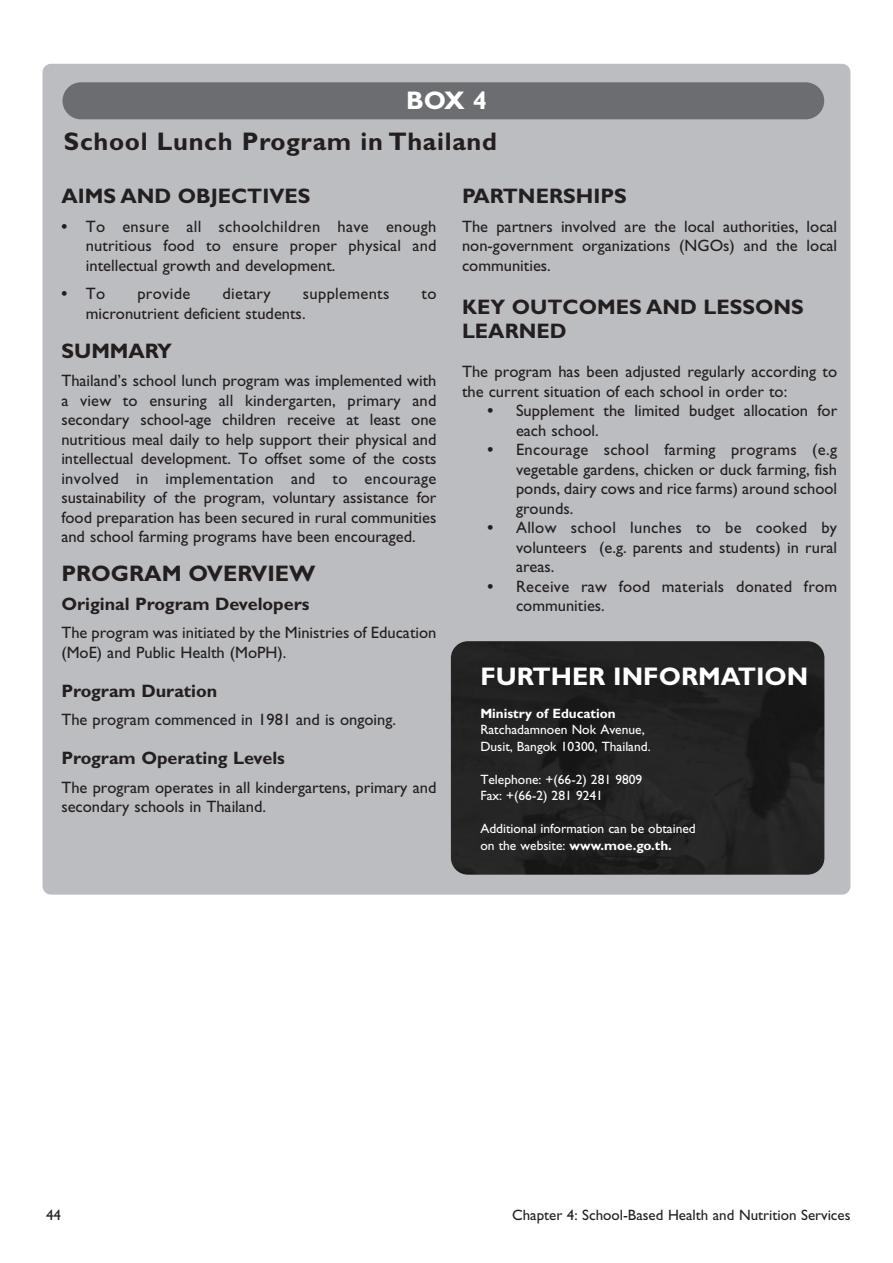
<style>
.page{position:relative;width:893px;height:1263px;background:#fff}
.page>*{position:absolute;margin:0;border:0;box-sizing:border-box;transform-origin:0 0}
.t1{font:700 25.5px "Gill Sans";letter-spacing:.025em;color:#231f20}
.t2{font:700 25.5px "Gill Sans";color:#fff}
.t3{font:700 22.5px "Gill Sans";color:#231f20}
.t4{font:700 21px/24px "Gill Sans";color:#231f20}
.t5{font:700 18px "Gill Sans";color:#231f20}
.t6{font:16.5px/19.5px "Gill Sans";color:#231f20;text-align:justify}
.t7{font:16.5px "Gill Sans";letter-spacing:.02em;color:#231f20}
.t8{font:15px "Gill Sans";color:#231f20}
.t9{font:13.5px/16.5px "Gill Sans";color:#fff}
.t10{font:700 13.5px "Gill Sans";color:#fff}
.s1{font-weight:700}
</style>
<div class="page">
<div style="left:43px;top:64px;width:807px;height:831px;background:#bcbdc0;border-radius:9px"></div>
<div style="left:63px;top:82px;width:761px;height:37px;background:#6c6d70;border-radius:19px"></div>
<img style="left:451px;top:641px;width:373px;height:234px;border-radius:17px">
<h1 class="t2" style="left:406px;top:91px;width:82px">BOX 4</h1>
<h1 class="t1" style="left:64px;top:132px;width:435px">School Lunch Program in Thailand</h1>
<p class="t4" style="left:61px;top:186px;width:251px">AIMS AND OBJECTIVES</p>
<p class="t6" style="left:86px;top:218px;width:352px;text-indent:-24px"><span class="s1">•</span> To ensure all schoolchildren have enough nutritious food to ensure proper physical and intellectual growth and development.</p>
<p class="t6" style="left:61px;top:286px;width:45px"><span class="s1">•</span> To</p>
<p class="t7" style="left:137px;top:287px;width:55px">provide</p>
<p class="t7" style="left:222px;top:287px;width:50px">dietary</p>
<p class="t7" style="left:303px;top:287px;width:88px">supplements</p>
<p class="t6" style="left:422px;top:286px;width:16px">to</p>
<p class="t6" style="left:86px;top:305px;width:221px">micronutrient deficient students.</p>
<p class="t4" style="left:61px;top:341px;width:112px">SUMMARY</p>
<p class="t6" style="left:61px;top:373px;width:377px">Thailand’s school lunch program was implemented with a view to ensuring all kindergarten, primary and secondary school-age children receive at least one nutritious meal daily to help support their physical and intellectual development. To offset some of the costs involved in implementation and to encourage sustainability of the program, voluntary assistance for food preparation has been secured in rural communities and school farming programs have been encouraged.</p>
<h2 class="t3" style="left:61px;top:565px;width:256px">PROGRAM OVERVIEW</h2>
<p class="t5" style="left:61px;top:597px;width:250px">Original Program Developers</p>
<p class="t6" style="left:61px;top:625px;width:377px">The program was initiated by the Ministries of Education (MoE) and Public Health (MoPH).</p>
<p class="t5" style="left:61px;top:684px;width:157px">Program Duration</p>
<p class="t6" style="left:61px;top:712px;width:336px">The program commenced in 1981 and is ongoing.</p>
<p class="t5" style="left:61px;top:751px;width:225px">Program Operating Levels</p>
<p class="t6" style="left:61px;top:779px;width:377px">The program operates in all kindergartens, primary and secondary schools in Thailand.</p>
<p class="t4" style="left:462px;top:186px;width:166px">PARTNERSHIPS</p>
<p class="t6" style="left:462px;top:218px;width:377px">The partners involved are the local authorities, local non-government organizations (NGOs) and the local communities.</p>
<p class="t4" style="left:462px;top:297px;width:343px">KEY OUTCOMES AND LESSONS<br>LEARNED</p>
<p class="t6" style="left:462px;top:364px;width:377px">The program has been adjusted regularly according to the current situation of each school in order to:</p>
<p class="t6" style="left:516px;top:403px;width:323px;text-indent:-28px"><span class="s1">•</span> Supplement the limited budget allocation for each school.</p>
<p class="t6" style="left:516px;top:442px;width:323px;text-indent:-28px"><span class="s1">•</span> Encourage school farming programs (e.g vegetable gardens, chicken or duck farming, fish ponds, dairy cows and rice farms) around school grounds.</p>
<p class="t6" style="left:516px;top:520px;width:323px;text-indent:-28px"><span class="s1">•</span> Allow school lunches to be cooked by volunteers (e.g. parents and students) in rural areas.</p>
<p class="t6" style="left:516px;top:578px;width:323px;text-indent:-28px"><span class="s1">•</span> Receive raw food materials donated from communities.</p>
<h1 class="t2" style="left:480px;top:667px;width:330px">FURTHER INFORMATION</h1>
<p class="t10" style="left:480px;top:708px;width:137px">Ministry of Education</p>
<p class="t9" style="left:480px;top:723px;width:172px">Ratchadamnoen Nok Avenue,<br>Dusit, Bangok 10300, Thailand.</p>
<p class="t9" style="left:480px;top:772px;width:164px">Telephone: +(66-2) 281 9809<br>Fax: +(66-2) 281 9241</p>
<p class="t9" style="left:480px;top:822px;width:217px">Additional information can be obtained on the website: <span class="s1">www.moe.go.th.</span></p>
<p class="t8" style="left:46px;top:1209px;width:17px">44</p>
<p class="t8" style="left:512px;top:1209px;width:340px">Chapter 4: School-Based Health and Nutrition Services</p>
</div>
